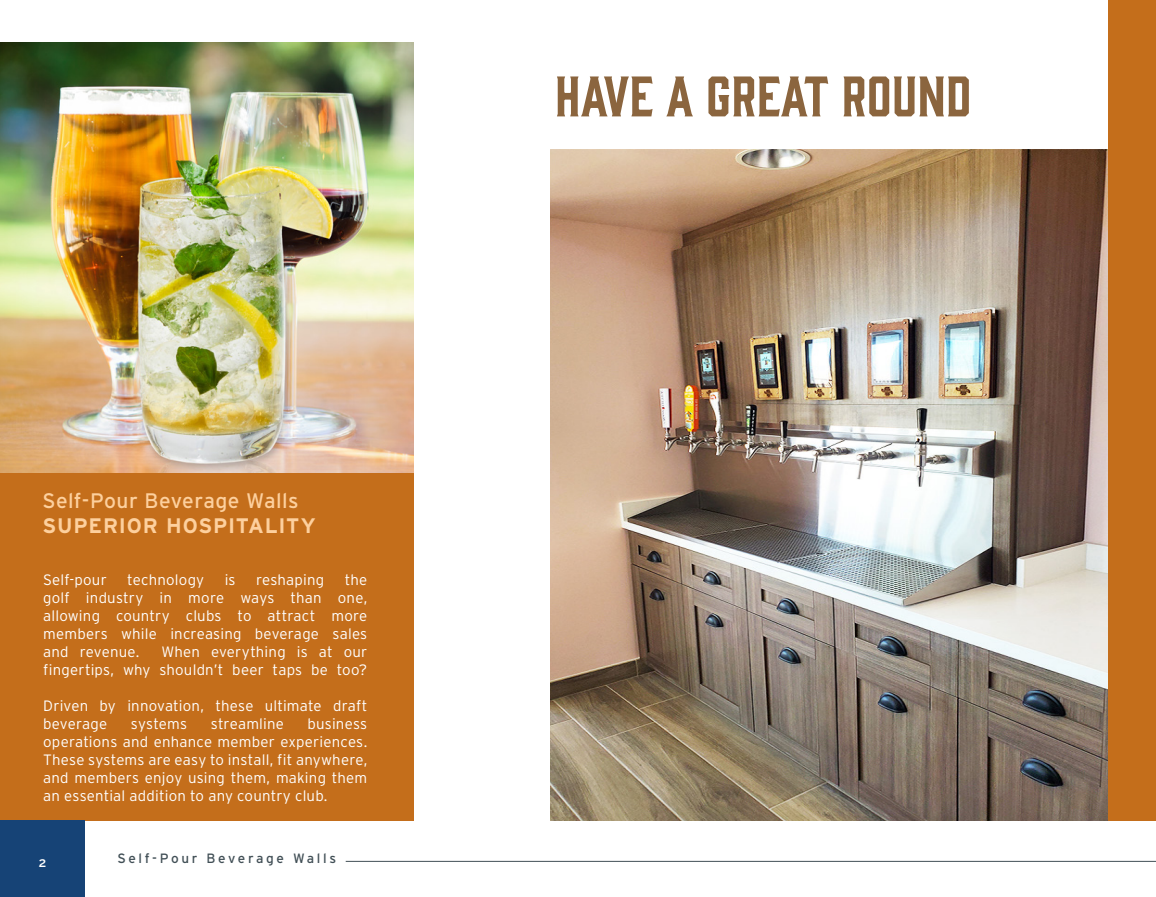
<style>
.page{position:relative;width:1156px;height:897px;background:#fff}
.page>*{position:absolute;margin:0;border:0;box-sizing:border-box;transform-origin:0 0}
.Tagline{font:52.5px "Gin";color:#8b653e}
.t1{font:21px "Interstate";letter-spacing:.02em;color:#fdd09e}
.Subtitle{font:700 21px "Interstate";letter-spacing:.035em;color:#fdd09e}
.Paragraph_Text_White{font:300 15px/18px "Interstate";letter-spacing:.015em;color:#fff;text-align:justify}
.t2{font:13.5px "Interstate";letter-spacing:.2em;color:#414f56}
.t3{font:600 13.5px "Raleway";color:#fff}
</style>
<div class="page">
<img style="left:551px;top:150px;width:557px;height:670px">
<img style="left:0;top:43px;width:414px;height:429px">
<div style="left:0;top:472px;width:414px;height:348px;background:#c46e1b"></div>
<div style="left:1108px;top:0;width:48px;height:820px;background:#c46e1b"></div>
<div style="left:0;top:820px;width:85px;height:76px;background:#164376"></div>
<hr style="left:346px;top:861px;width:810px;height:1px;background:#414f56">
<p class="t1" style="left:43px;top:488px;width:257px">Self-Pour Beverage Walls</p>
<p class="Subtitle" style="left:43px;top:514px;width:275px">SUPERIOR HOSPITALITY</p>
<p class="Paragraph_Text_White" style="left:43px;top:570px;width:326px;text-indent:302px">the golf industry in more ways than one, allowing country clubs to attract more members while increasing beverage sales and revenue.</p>
<p class="Paragraph_Text_White" style="left:43px;top:570px;width:65px">Self-pour</p>
<p class="Paragraph_Text_White" style="left:127px;top:570px;width:78px">technology</p>
<p class="Paragraph_Text_White" style="left:225px;top:570px;width:12px">is</p>
<p class="Paragraph_Text_White" style="left:256px;top:570px;width:70px">reshaping</p>
<p class="Paragraph_Text_White" style="left:43px;top:642px;width:326px;text-align:right">When everything is at our<br>fingertips, why shouldn’t beer taps be too?</p>
<p class="Paragraph_Text_White" style="left:43px;top:696px;width:326px">Driven by innovation, these ultimate draft beverage</p>
<p class="Paragraph_Text_White" style="left:43px;top:714px;width:326px;text-indent:264px">business operations and enhance member experiences.<br>These systems are easy to install, fit anywhere, and members enjoy using them, making them an essential addition to any country club.</p>
<p class="Paragraph_Text_White" style="left:131px;top:714px;width:58px">systems</p>
<p class="Paragraph_Text_White" style="left:211px;top:714px;width:75px">streamline</p>
<p class="t3" style="left:39px;top:854px;width:9px">2</p>
<p class="t2" style="left:117px;top:850px;width:220px">Self-Pour Beverage Walls</p>
<p class="Tagline" style="left:555px;top:60px;width:418px">HAVE A GREAT ROUND</p>
</div>
